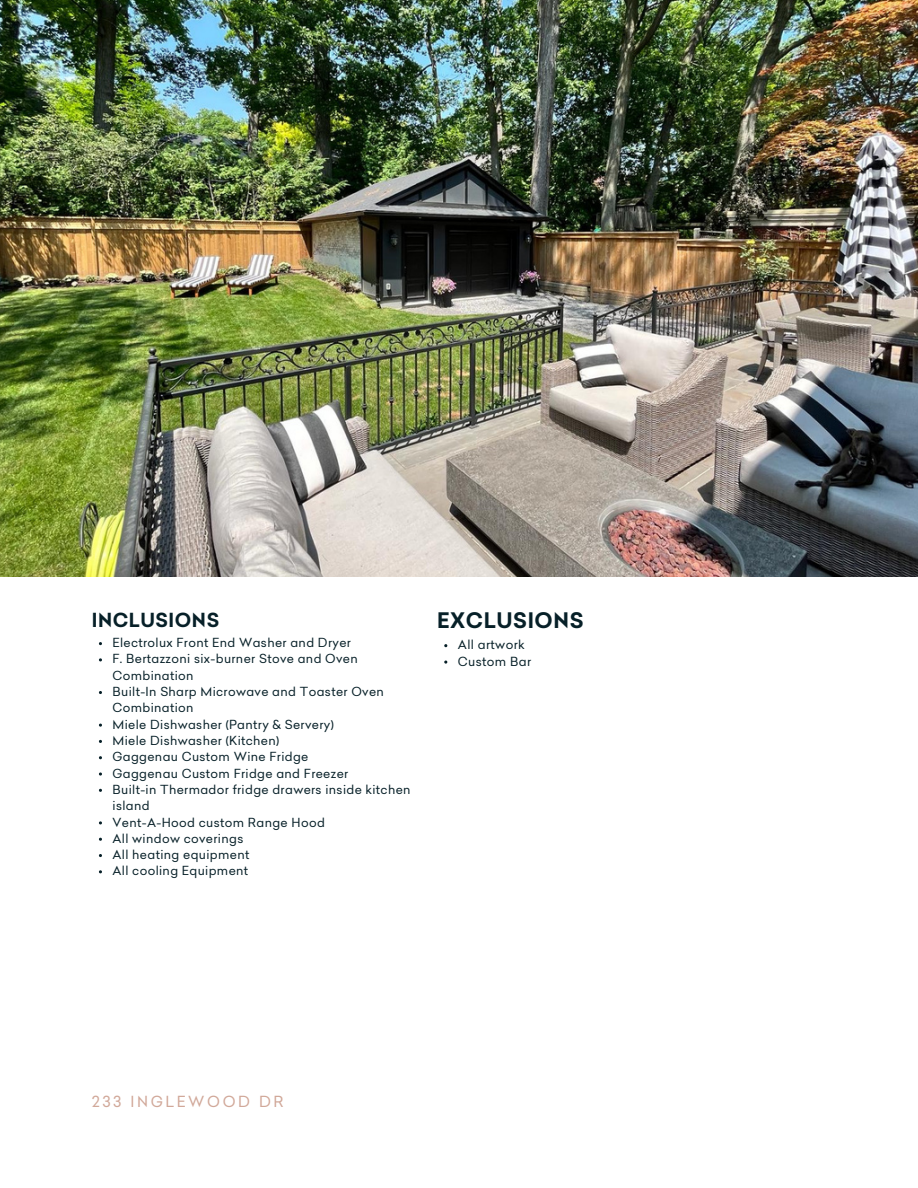
<style>
.page{position:relative;width:918px;height:1188px;background:#fff}
.page>*{position:absolute;margin:0;border:0;box-sizing:border-box;transform-origin:0 0}
.t1{font:700 21px "Celias";letter-spacing:.03em;color:#072028}
.t2{font:700 19.05px "Celias";letter-spacing:.03em;color:#072028}
.t3{font:15px "Celias";letter-spacing:.175em;color:#d1a899}
.t4{font:12.3px/16.4px "Celias";letter-spacing:.03em;color:#072028}
</style>
<div class="page">
<img style="left:0;top:0;width:918px;height:577px">
<h2 class="t2" style="left:92px;top:613px;width:129px">INCLUSIONS</h2>
<p class="t4" style="left:113px;top:636px;width:300px">Electrolux Front End Washer and Dryer<br>F. Bertazzoni six-burner Stove and Oven<br>Combination<br>Built-In Sharp Microwave and Toaster Oven<br>Combination<br>Miele Dishwasher (Pantry &amp; Servery)<br>Miele Dishwasher (Kitchen)<br>Gaggenau Custom Wine Fridge<br>Gaggenau Custom Fridge and Freezer<br>Built-in Thermador fridge drawers inside kitchen island<br>Vent-A-Hood custom Range Hood<br>All window coverings<br>All heating equipment<br>All cooling Equipment</p>
<h1 class="t1" style="left:437px;top:612px;width:148px">EXCLUSIONS</h1>
<p class="t4" style="left:458px;top:638px;width:75px">All artwork<br>Custom Bar</p>
<h2 class="t3" style="left:92px;top:1096px;width:193px">233 INGLEWOOD DR</h2>
</div>
